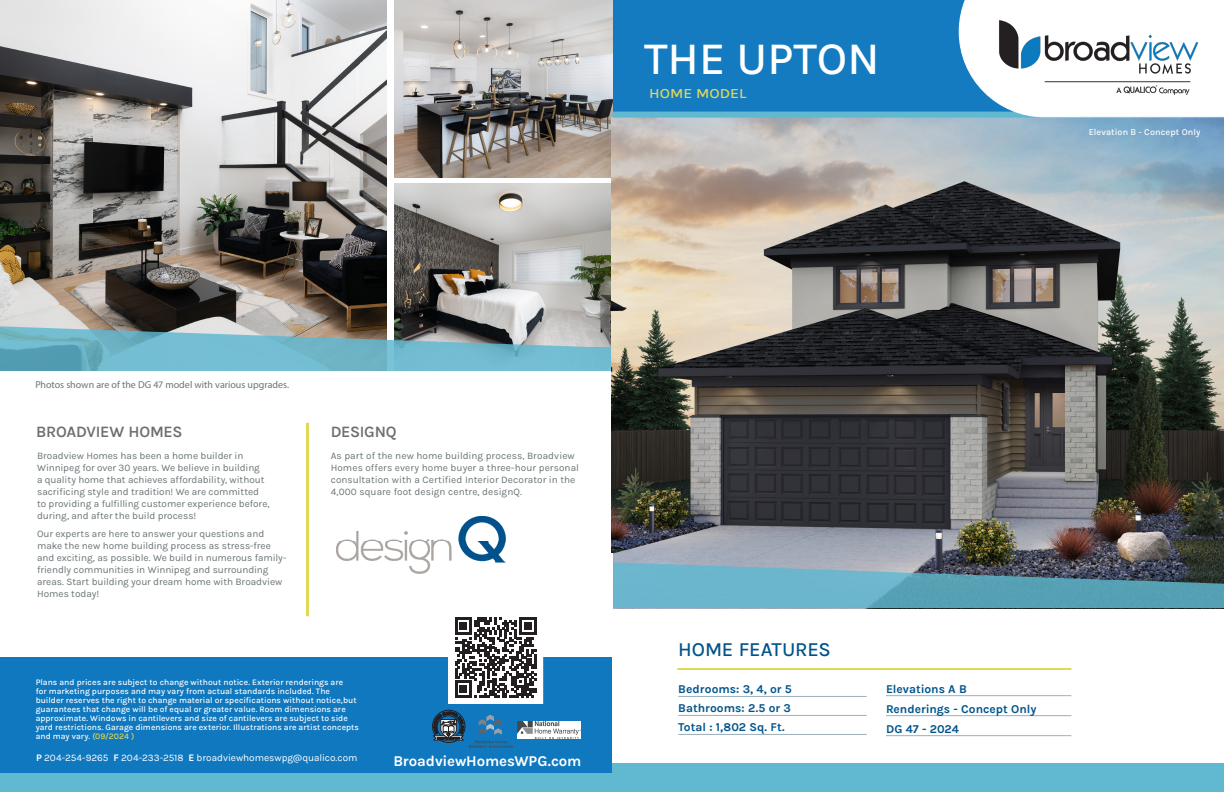
<style>
.page{position:relative;width:1224px;height:792px;background:#fff}
.page>*{position:absolute;margin:0;border:0;box-sizing:border-box;transform-origin:0 0}
.t1{font:500 46px "Karla";color:#fff}
.Sterling_Brochure_Subhead{font:500 20px "Karla";letter-spacing:-.01em;color:#00548b}
.Broadview_Fine_Print{font:600 16px "Karla";letter-spacing:-.015em;color:#6c6d70}
.Broadview_Web_Address{font:700 15px "Karla";letter-spacing:-.01em;color:#fff}
.t2{font:500 14px "Karla";color:#e1d857;scale:1.11 1}
.Sterling_Copy{font:700 12px "Karla";color:#00548b}
.Broadview_Copy{font:10px/12px "Karla";letter-spacing:-.005em;color:#6a7475}
.Braodview_Intro_Para{font:10px/12px "Karla";letter-spacing:.005em;color:#6a7475}
.Broadview_Copy-2{font:10px "Karla";color:#fff}
.Broadview_Fine_Print-2{font:10px "Myriad Pro";color:#6a7475}
.Sterling_Brochure_Body{font:500 9px "Karla";letter-spacing:.01em;color:#fff}
.Broadview_Fine_Print-3{font:500 8.5px/9px "Karla";letter-spacing:.005em;color:#fff}
.s1{color:#e1d857}
.s2{font-weight:700}
</style>
<div class="page">
<div style="left:0;top:657px;width:612px;height:135px;background:#1078bf"></div>
<img style="left:518px;top:721px;width:63px;height:17px">
<svg style="left:432px;top:710px;width:81px;height:38px"></svg>
<img style="left:337px;top:516px;width:168px;height:58px">
<div style="left:409px;top:0;width:815px;height:166px;background:#157bc0"></div>
<img style="left:0;top:0;width:387px;height:325px">
<img style="left:395px;top:0;width:218px;height:178px">
<img style="left:395px;top:183px;width:217px;height:142px">
<svg style="left:0;top:325px;width:612px;height:46px"></svg>
<img style="left:612px;top:118px;width:612px;height:444px">
<hr style="left:678px;top:696px;width:189px;height:1px;background:#9bafba">
<hr style="left:678px;top:715px;width:189px;height:1px;background:#9bafba">
<hr style="left:678px;top:734px;width:189px;height:1px;background:#9bafba">
<hr style="left:306px;top:423px;width:3px;height:193px;background:#e1d857">
<div style="left:0;top:774px;width:613px;height:18px;background:#60b8d1"></div>
<svg style="left:613px;top:562px;width:611px;height:46px"></svg>
<hr style="left:677px;top:668px;width:394px;height:2px;background:#e1d857">
<div style="left:449px;top:595px;width:94px;height:108px;background:#fff"></div>
<svg style="left:455px;top:617px;width:81px;height:81px"></svg>
<div style="left:448px;top:594px;width:95px;height:110px;border:1px solid #fff"></div>
<hr style="left:886px;top:695px;width:185px;height:1px;background:#9bafba">
<hr style="left:886px;top:715px;width:185px;height:1px;background:#9bafba">
<hr style="left:886px;top:735px;width:185px;height:1px;background:#9bafba">
<div style="left:613px;top:112px;width:467px;height:6px;background:#60b8d1"></div>
<svg style="left:959px;top:0;width:265px;height:117px"></svg>
<img style="left:997px;top:18px;width:202px;height:77px">
<div style="left:612px;top:764px;width:612px;height:28px;background:#60b8d1"></div>
<p class="t1" style="left:644px;top:28px;width:237px">THE UPTON</p>
<p class="t2" style="left:649px;top:84px;width:89px">HOME MODEL</p>
<p class="Sterling_Brochure_Body" style="left:1089px;top:126px;width:113px">Elevation B - Concept Only</p>
<p class="Broadview_Fine_Print-2" style="left:35px;top:378px;width:255px">Photos shown are of the DG 47 model with various upgrades.</p>
<p class="Broadview_Fine_Print" style="left:36px;top:422px;width:148px">BROADVIEW HOMES</p>
<p class="Broadview_Copy" style="left:37px;top:450px;width:234px">Broadview Homes has been a home builder in Winnipeg for over 30 years. We believe in building<br>a quality home that achieves affordability, without sacrificing style and tradition! We are committed to providing a fulfilling customer experience before, during, and after the build process!</p>
<p class="Broadview_Copy" style="left:37px;top:528px;width:251px">Our experts are here to answer your questions and make the new home building process as stress-free and exciting, as possible. We build in numerous family&shy;friendly communities in Winnipeg and surrounding areas. Start building your dream home with Broadview Homes today!</p>
<p class="Broadview_Fine_Print" style="left:331px;top:422px;width:68px">DESIGNQ</p>
<p class="Braodview_Intro_Para" style="left:331px;top:450px;width:250px">As part of the new home building process, Broadview Homes offers every home buyer a three-hour personal consultation with a Certified Interior Decorator in the 4,000 square foot design centre, designQ.</p>
<p class="Broadview_Fine_Print-3" style="left:36px;top:678px;width:325px">Plans and prices are subject to change without notice. Exterior renderings are<br>for marketing purposes and may vary from actual standards included. The builder reserves the right to change material or specifications without notice,but guarantees that change will be of equal or greater value. Room dimensions are approximate. Windows in cantilevers and size of cantilevers are subject to side yard restrictions. Garage dimensions are exterior. Illustrations are artist concepts and may vary. <span class="s1">(09/2024 )</span></p>
<p class="Broadview_Copy-2" style="left:36px;top:751px;width:323px"><span class="s2">P</span> 204-254-9265 <span class="s2">F</span> 204-233-2518 <span class="s2">E</span> broadviewhomeswpg@qualico.com</p>
<p class="Broadview_Web_Address" style="left:393px;top:751px;width:190px">BroadviewHomesWPG.com</p>
<p class="Sterling_Brochure_Subhead" style="left:678px;top:637px;width:154px">HOME FEATURES</p>
<p class="Sterling_Copy" style="left:678px;top:681px;width:115px">Bedrooms: 3, 4, or 5</p>
<p class="Sterling_Copy" style="left:678px;top:700px;width:114px">Bathrooms: 2.5 or 3</p>
<p class="Sterling_Copy" style="left:678px;top:719px;width:108px">Total : 1,802 Sq. Ft.</p>
<p class="Sterling_Copy" style="left:886px;top:680px;width:82px">Elevations A B</p>
<p class="Sterling_Copy" style="left:886px;top:700px;width:152px">Renderings - Concept Only</p>
<p class="Sterling_Copy" style="left:886px;top:720px;width:75px">DG 47 - 2024</p>
</div>
